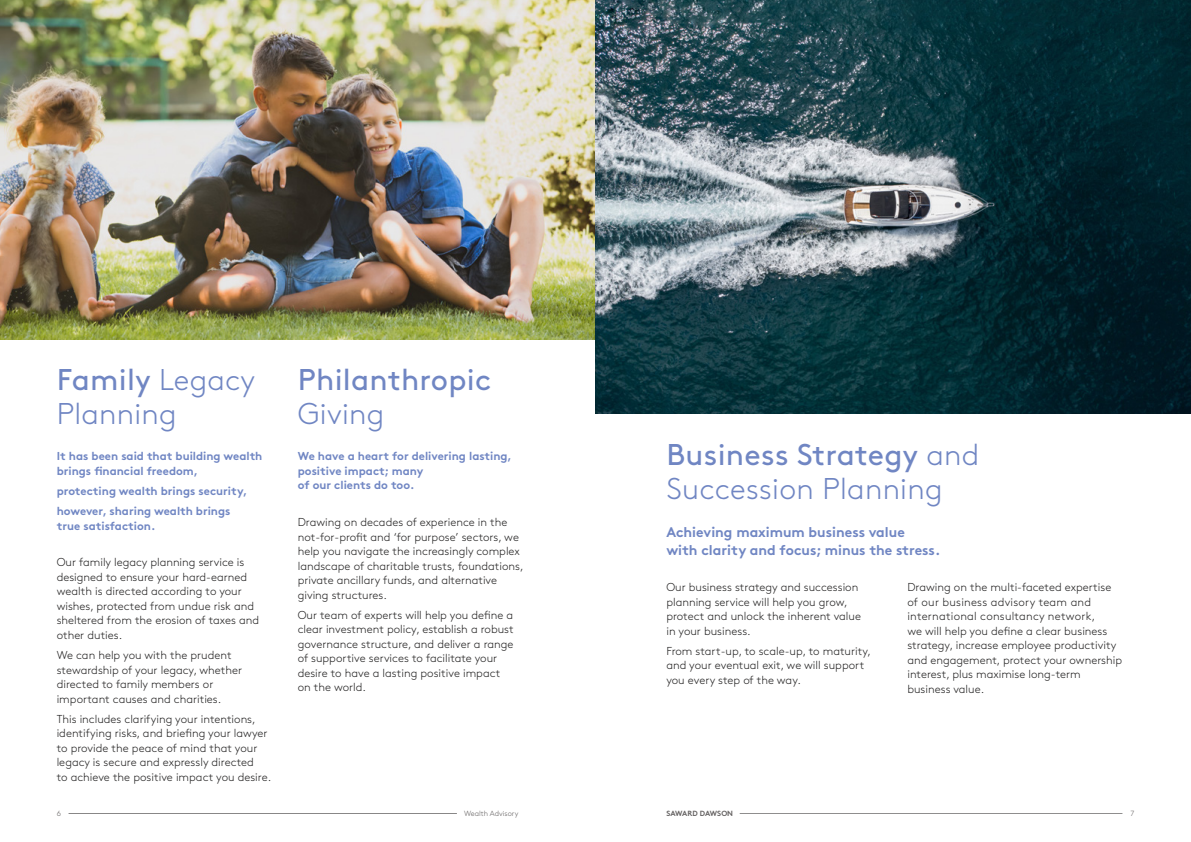
<style>
.page{position:relative;width:1191px;height:842px;background:#fff}
.page>*{position:absolute;margin:0;border:0;box-sizing:border-box;transform-origin:0 0}
.t1{font:300 30px/34px "Brown";letter-spacing:.01em;color:#7086c3}
.t2{font:30px "Brown";letter-spacing:.01em;color:#7086c3}
.t3{font:700 14px/18px "Brown";color:#7086c3}
.t4{font:300 11.5px/14.5px "Brown";color:#252424}
.t5{font:700 11.5px/14.5px "Brown";color:#7086c3}
.t6{font:300 7.5px "Brown";color:#656262}
.t7{font:700 7.5px "Brown";color:#656262}
.s1{font-weight:400}
</style>
<div class="page">
<hr style="left:69px;top:813px;width:388px;height:1px;background:#252424">
<hr style="left:739px;top:813px;width:383px;height:1px;background:#252424">
<img style="left:0;top:0;width:595px;height:340px">
<img style="left:595px;top:0;width:596px;height:414px">
<h1 class="t1" style="left:57px;top:361px;width:200px"><span class="s1">Family</span> Legacy<br>Planning</h1>
<p class="t5" style="left:57px;top:448px;width:207px">It has been said that building wealth brings financial freedom,</p>
<p class="t5" style="left:57px;top:480px;width:192px;line-height:20.2px">protecting wealth brings security, however, sharing wealth brings</p>
<p class="t5" style="left:57px;top:517px;width:100px">true satisfaction.</p>
<p class="t4" style="left:57px;top:554px;width:204px">Our family legacy planning service is designed to ensure your hard-earned wealth is directed according to your wishes, protected from undue risk and sheltered from the erosion of taxes and other duties.</p>
<p class="t4" style="left:57px;top:647px;width:187px">We can help you with the prudent stewardship of your legacy, whether directed to family members or important causes and charities.</p>
<p class="t4" style="left:57px;top:711px;width:216px">This includes clarifying your intentions, identifying risks, and briefing your lawyer to provide the peace of mind that your legacy is secure and expressly directed<br>to achieve the positive impact you desire.</p>
<h1 class="t2" style="left:298px;top:357px;width:195px">Philanthropic</h1>
<h1 class="t1" style="left:298px;top:395px;width:88px">Giving</h1>
<p class="t5" style="left:298px;top:448px;width:216px">We have a heart for delivering lasting, positive impact; many<br>of our clients do too.</p>
<p class="t4" style="left:298px;top:514px;width:227px">Drawing on decades of experience in the not-for-profit and ‘for purpose’ sectors, we help you navigate the increasingly complex landscape of charitable trusts, foundations, private ancillary funds, and alternative giving structures.</p>
<p class="t4" style="left:298px;top:607px;width:217px">Our team of experts will help you define a clear investment policy, establish a robust governance structure, and deliver a range of supportive services to facilitate your desire to have a lasting positive impact on the world.</p>
<h1 class="t1" style="left:666px;top:435px;width:314px"><span class="s1">Business Strategy</span> and<br>Succession Planning</h1>
<p class="t3" style="left:666px;top:521px;width:275px">Achieving maximum business value<br>with clarity and focus; minus the stress.</p>
<p class="t4" style="left:666px;top:579px;width:196px">Our business strategy and succession planning service will help you grow, protect and unlock the inherent value in your business.</p>
<p class="t4" style="left:666px;top:643px;width:206px">From start-up, to scale-up, to maturity, and your eventual exit, we will support you every step of the way.</p>
<p class="t4" style="left:907px;top:579px;width:216px">Drawing on the multi-faceted expertise of our business advisory team and international consultancy network,<br>we will help you define a clear business strategy, increase employee productivity and engagement, protect your ownership interest, plus maximise long-term business value.</p>
<p class="t6" style="left:57px;top:807px;width:6px">6</p>
<p class="t6" style="left:464px;top:807px;width:56px">Wealth Advisory</p>
<p class="t7" style="left:666px;top:807px;width:68px">SAWARD DAWSON</p>
<p class="t6" style="left:1130px;top:807px;width:5px">7</p>
</div>
